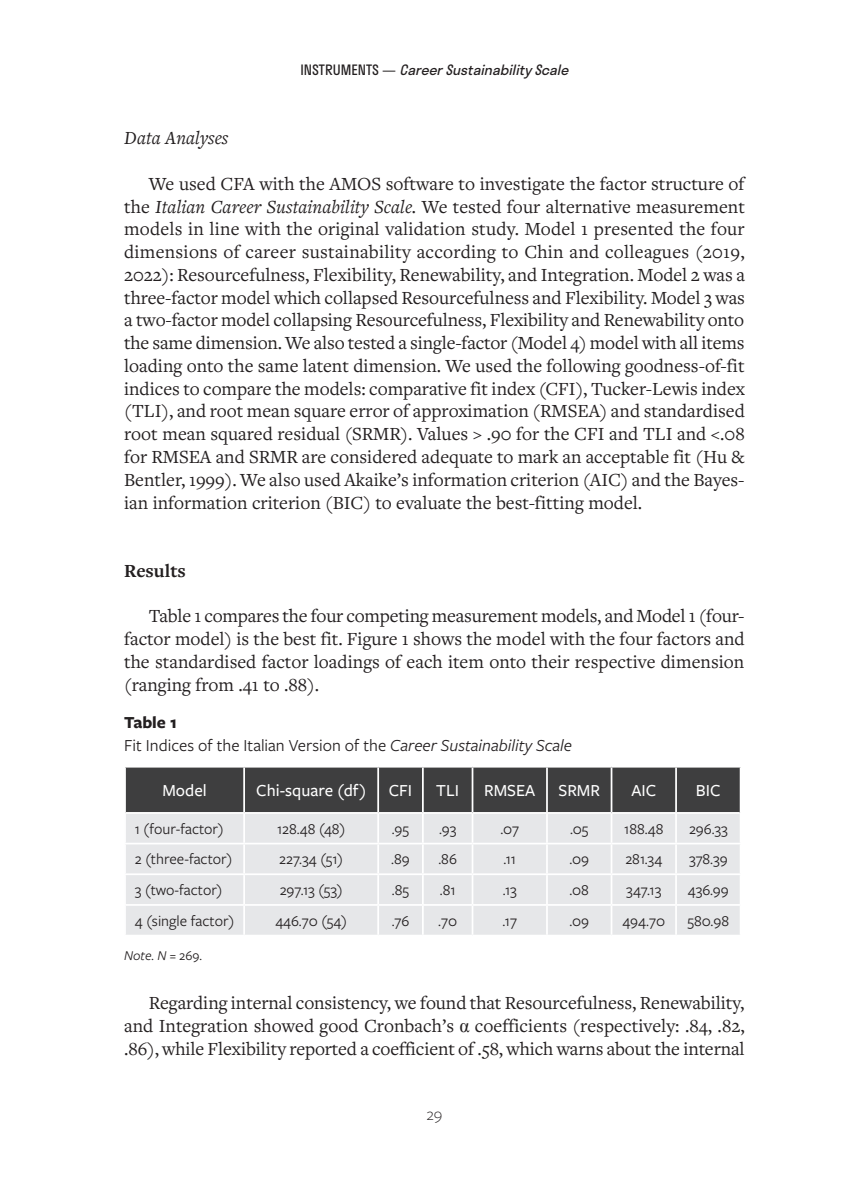
<style>
.page{position:relative;width:844px;height:1191px;background:#fff}
.page>*{position:absolute;margin:0;border:0;box-sizing:border-box;transform-origin:0 0}
.t1{font:19.25px/22.8px "Freight Text Pro";color:#231f20;text-align:justify}
.t2{font:italic 19.25px "Freight Text Pro";color:#231f20}
.t3{font:700 19.25px "Freight Text Pro";color:#231f20}
.t4{font:17.5px/22.8px "Freight Sans Pro";color:#231f20}
.t5{font:500 17.5px "Freight Sans Pro";color:#fff}
.t6{font:300 17.5px "Freight Sans Pro";color:#231f20}
.t7{font:15.75px "Freight Sans Pro";color:#231f20}
.t8{font:italic 14px "Stratos";color:#231f20}
.t9{font:italic 14px "Freight Sans Pro";color:#231f20}
.s1{font-style:normal}
.s2{font-style:italic}
.s3{font-weight:700}
.s4{font-family:"Times New Roman"}
</style>
<div class="page">
<svg style="left:125px;top:767px;width:615px;height:167px;background:#bbbbbd"></svg>
<hr style="left:739px;top:905px;width:2px;height:29px;background:#fff">
<hr style="left:126px;top:812px;width:118px;height:1px;background:#fff">
<hr style="left:244px;top:812px;width:134px;height:1px;background:#fff">
<hr style="left:378px;top:812px;width:45px;height:1px;background:#fff">
<hr style="left:423px;top:812px;width:49px;height:1px;background:#fff">
<hr style="left:472px;top:812px;width:75px;height:1px;background:#fff">
<hr style="left:547px;top:812px;width:64px;height:1px;background:#fff">
<hr style="left:611px;top:812px;width:65px;height:1px;background:#fff">
<hr style="left:676px;top:812px;width:63px;height:1px;background:#fff">
<p class="t8" style="left:300px;top:58px;width:274px"><span class="s1">I N S T R U M E N T S —</span> CareerSustainabilityScale</p>
<p class="t2" style="left:124px;top:125px;width:106px">Data Analyses</p>
<p class="t1" style="left:124px;top:172px;width:622px;text-indent:25px">We used CFA with the AMOS software to investigate the factor structure of the <span class="s2">Italian Career Sustainability Scale.</span> We tested four alternative measurement models in line with the original validation study. Model 1 presented the four dimensions of career sustainability according to Chin and colleagues (2019, 2022): Resourcefulness, Flexibility, Renewability, and Integration. Model 2 was a three-factor model which collapsed Resourcefulness and Flexibility. Model 3 was a two-factor model collapsing Resourcefulness, Flexibility and Renewability onto the same dimension. We also tested a single-factor (Model 4) model with all items loading onto the same latent dimension. We used the following goodness-of-fit indices to compare the models: comparative fit index (CFI), Tucker-Lewis index (TLI), and root mean square error of approximation (RMSEA) and standardised root mean squared residual (SRMR). Values &gt; .90 for the CFI and TLI and &lt;.08 for RMSEA and SRMR are considered adequate to mark an acceptable fit (Hu &amp; Bentler, 1999). We also used Akaike’s information criterion (AIC) and the Bayes&shy;ian information criterion (BIC) to evaluate the best-fitting model.</p>
<p class="t3" style="left:124px;top:558px;width:63px">Results</p>
<p class="t1" style="left:124px;top:604px;width:622px;text-indent:25px">Table 1 compares the four competing measurement models, and Model 1 (four&shy;factor model) is the best fit. Figure 1 shows the model with the four factors and the standardised factor loadings of each item onto their respective dimension (ranging from .41 to .88).</p>
<p class="t4" style="left:124px;top:710px;width:449px"><span class="s3">Table 1<br></span>Fit Indices of the Italian Version of the <span class="s2">Career Sustainability Scale</span></p>
<p class="t5" style="left:162px;top:778px;width:46px">Model</p>
<p class="t5" style="left:256px;top:778px;width:111px">Chi-square (df)</p>
<p class="t5" style="left:388px;top:778px;width:25px">CFI</p>
<p class="t5" style="left:436px;top:778px;width:24px">TLI</p>
<p class="t5" style="left:484px;top:778px;width:53px">RMSEA</p>
<p class="t5" style="left:558px;top:778px;width:43px">SRMR</p>
<p class="t5" style="left:631px;top:778px;width:26px">AIC</p>
<p class="t5" style="left:695px;top:778px;width:26px">BIC</p>
<p class="t7" style="left:135px;top:818px;width:90px">1 (four-factor)</p>
<p class="t7" style="left:277px;top:818px;width:70px">128.48 (48)</p>
<p class="t7" style="left:392px;top:818px;width:19px">.95</p>
<p class="t7" style="left:439px;top:818px;width:19px">.93</p>
<p class="t7" style="left:500px;top:818px;width:20px">.07</p>
<p class="t7" style="left:570px;top:818px;width:20px">.05</p>
<p class="t7" style="left:624px;top:818px;width:41px">188.48</p>
<p class="t7" style="left:688px;top:818px;width:40px">296.33</p>
<p class="t7" style="left:135px;top:848px;width:99px">2 (three-factor)</p>
<p class="t7" style="left:279px;top:848px;width:65px">227.34 (51)</p>
<p class="t7" style="left:391px;top:848px;width:20px">.89</p>
<p class="t7" style="left:438px;top:848px;width:20px">.86</p>
<p class="t7" style="left:503px;top:848px;width:14px">.11</p>
<p class="t7" style="left:569px;top:848px;width:21px">.09</p>
<p class="t7" style="left:625px;top:848px;width:38px">281.34</p>
<p class="t7" style="left:689px;top:848px;width:40px">378.39</p>
<p class="t7" style="left:135px;top:879px;width:89px">3 (two-factor)</p>
<p class="t7" style="left:279px;top:879px;width:64px">297.13 (53)</p>
<p class="t7" style="left:392px;top:879px;width:19px">.85</p>
<p class="t7" style="left:440px;top:879px;width:17px">.81</p>
<p class="t7" style="left:502px;top:879px;width:16px">.13</p>
<p class="t7" style="left:569px;top:879px;width:21px">.08</p>
<p class="t7" style="left:626px;top:879px;width:37px">347.13</p>
<p class="t7" style="left:687px;top:879px;width:42px">436.99</p>
<p class="t7" style="left:135px;top:910px;width:101px">4 (single factor)</p>
<p class="t7" style="left:275px;top:910px;width:73px">446.70 (54)</p>
<p class="t7" style="left:391px;top:910px;width:19px">.76</p>
<p class="t7" style="left:438px;top:910px;width:20px">.70</p>
<p class="t7" style="left:502px;top:910px;width:16px">.17</p>
<p class="t7" style="left:569px;top:910px;width:21px">.09</p>
<p class="t7" style="left:622px;top:910px;width:44px">494.70</p>
<p class="t7" style="left:687px;top:910px;width:43px">580.98</p>
<p class="t9" style="left:124px;top:946px;width:79px">Note. N = <span class="s1">269.</span></p>
<p class="t1" style="left:124px;top:991px;width:622px;text-indent:25px">Regarding internal consistency, we found that Resourcefulness, Renewability, and Integration showed good Cronbach’s <span class="s4">α</span> coefficients (respectively: .84, .82, .86), while Flexibility reported a coefficient of .58, which warns about the internal</p>
<p class="t6" style="left:426px;top:1102px;width:17px">29</p>
</div>
